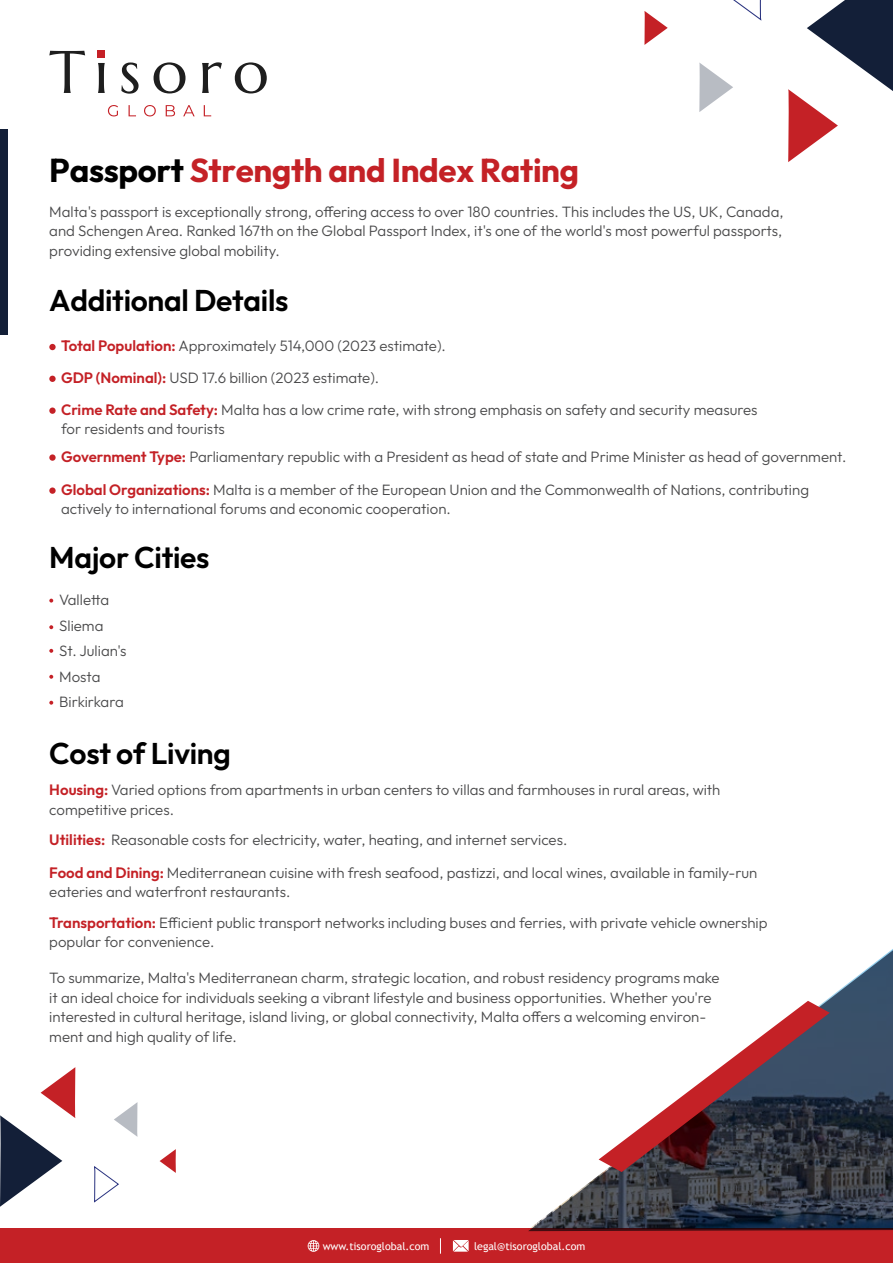
<style>
.page{position:relative;width:893px;height:1263px;background:#fff}
.page>*{position:absolute;margin:0;border:0;box-sizing:border-box;transform-origin:0 0}
.t1{font:700 33px "Outfit";letter-spacing:-.01em;color:#c42126}
.t2{font:600 30px "Outfit";letter-spacing:-.01em;color:#000}
.t3{font:300 15px/19.5px "Outfit";color:#49494a}
.t4{font:10.65px "Trebuchet MS";color:#fff}
.s1{color:#000}
.s2{font-weight:600;color:#c42126}
</style>
<div class="page">
<svg style="left:108px;top:105px;width:103px;height:11px"></svg>
<svg style="left:49px;top:51px;width:218px;height:43px"></svg>
<div style="left:98px;top:50px;width:7px;height:8px;background:#c52026"></div>
<div style="left:0;top:1229px;width:893px;height:34px;background:#c42126"></div>
<svg style="left:308px;top:1240px;width:11px;height:12px"></svg>
<svg style="left:453px;top:1240px;width:16px;height:12px"></svg>
<div style="left:0;top:129px;width:8px;height:205px;background:#131f38"></div>
<svg style="left:788px;top:0;width:105px;height:162px"></svg>
<svg style="left:699px;top:62px;width:34px;height:50px"></svg>
<svg style="left:733px;top:0;width:29px;height:21px"></svg>
<svg style="left:644px;top:11px;width:24px;height:34px"></svg>
<svg style="left:0;top:1067px;width:75px;height:140px"></svg>
<svg style="left:114px;top:1102px;width:23px;height:35px"></svg>
<svg style="left:94px;top:1166px;width:25px;height:37px"></svg>
<svg style="left:160px;top:1149px;width:16px;height:24px"></svg>
<svg style="left:528px;top:950px;width:365px;height:281px"></svg>
<svg style="left:599px;top:1001px;width:231px;height:171px"></svg>
<svg style="left:49px;top:487px;width:7px;height:7px"></svg>
<svg style="left:49px;top:454px;width:7px;height:7px"></svg>
<svg style="left:49px;top:407px;width:7px;height:7px"></svg>
<div style="left:49px;top:376px;width:7px;height:6px;background:#c42126;border-radius:50%"></div>
<div style="left:49px;top:344px;width:7px;height:6px;background:#c42126;border-radius:50%"></div>
<svg style="left:49px;top:599px;width:4px;height:3px"></svg>
<svg style="left:49px;top:625px;width:4px;height:4px"></svg>
<svg style="left:49px;top:649px;width:4px;height:4px"></svg>
<svg style="left:49px;top:675px;width:4px;height:4px"></svg>
<svg style="left:49px;top:701px;width:4px;height:4px"></svg>
<h1 class="t1" style="left:49px;top:148px;width:531px"><span class="s1">Passport</span> Strength and Index Rating</h1>
<p class="t3" style="left:49px;top:202px;width:736px;text-align:justify">Malta's passport is exceptionally strong, offering access to over 180 countries. This includes the US, UK, Canada, and Schengen Area. Ranked 167th on the Global Passport Index, it's one of the world's most powerful passports, providing extensive global mobility.</p>
<h2 class="t2" style="left:49px;top:281px;width:241px">Additional Details</h2>
<p class="t3" style="left:61px;top:330px;width:386px;line-height:31.8px"><span class="s2">Total Population:</span> Approximately 514,000 (2023 estimate).<br><span class="s2">GDP (Nominal):</span> USD 17.6 billion (2023 estimate).</p>
<p class="t3" style="left:61px;top:400px;width:698px"><span class="s2">Crime Rate and Safety:</span> Malta has a low crime rate, with strong emphasis on safety and security measures for residents and tourists</p>
<p class="t3" style="left:61px;top:448px;width:787px"><span class="s2">Government Type:</span> Parliamentary republic with a President as head of state and Prime Minister as head of government.</p>
<p class="t3" style="left:61px;top:480px;width:749px"><span class="s2">Global Organizations:</span> Malta is a member of the European Union and the Commonwealth of Nations, contributing actively to international forums and economic cooperation.</p>
<h2 class="t2" style="left:49px;top:537px;width:162px">Major Cities</h2>
<p class="t3" style="left:59px;top:588px;width:69px;line-height:25.5px">Valletta<br>Sliema<br>St. Julian's<br>Mosta<br>Birkirkara</p>
<h2 class="t2" style="left:49px;top:734px;width:183px">Cost of Living</h2>
<p class="t3" style="left:49px;top:780px;width:673px"><span class="s2">Housing:</span> Varied options from apartments in urban centers to villas and farmhouses in rural areas, with competitive prices.</p>
<p class="t3" style="left:49px;top:830px;width:520px"><span class="s2">Utilities:</span> Reasonable costs for electricity, water, heating, and internet services.</p>
<p class="t3" style="left:49px;top:863px;width:709px"><span class="s2">Food and Dining:</span> Mediterranean cuisine with fresh seafood, pastizzi, and local wines, available in family-run eateries and waterfront restaurants.</p>
<p class="t3" style="left:49px;top:913px;width:720px"><span class="s2">Transportation:</span> Efficient public transport networks including buses and ferries, with private vehicle ownership popular for convenience.</p>
<p class="t3" style="left:49px;top:968px;width:672px">To summarize, Malta's Mediterranean charm, strategic location, and robust residency programs make it an ideal choice for individuals seeking a vibrant lifestyle and business opportunities. Whether you're interested in cultural heritage, island living, or global connectivity, Malta offers a welcoming environ&shy;ment and high quality of life.</p>
<p class="t4" style="left:323px;top:1239px;width:108px">www.tisoroglobal.com</p>
<p class="t4" style="left:474px;top:1239px;width:113px">legal@tisoroglobal.com</p>
</div>
